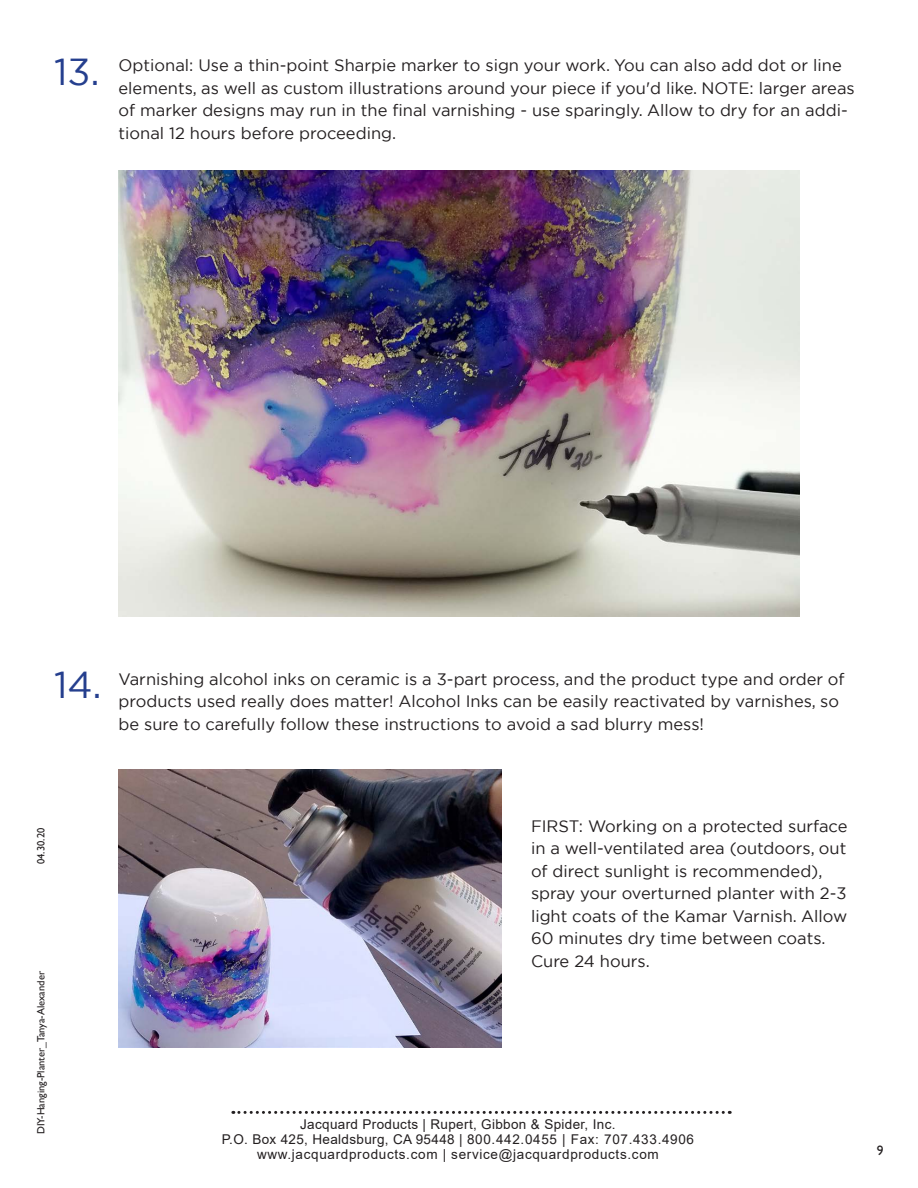
<style>
.page{position:relative;width:918px;height:1188px;background:#fff}
.page>*{position:absolute;margin:0;border:0;box-sizing:border-box;transform-origin:0 0}
.t1{font:37.5px "Gotham";color:#253f8e}
.t2{font:16.5px/22.5px "Gotham";color:#231f20}
.t3{font:13.5px/15px "Arial";letter-spacing:.05em;color:#231f20;text-align:center}
.t4{font:13.5px "Gill Sans";color:#231f20}
.t5{font:10.5px "Gill Sans";color:#231f20}
</style>
<div class="page">
<img style="left:119px;top:170px;width:680px;height:446px">
<img style="left:119px;top:769px;width:382px;height:278px">
<svg style="left:233px;top:1111px;width:497px;height:3px"></svg>
<p class="t1" style="left:54px;top:48px;width:47px">13.</p>
<p class="t2" style="left:119px;top:54px;width:738px">Optional: Use a thin-point Sharpie marker to sign your work. You can also add dot or line elements, as well as custom illustrations around your piece if you'd like. NOTE: larger areas of marker designs may run in the final varnishing - use sparingly. Allow to dry for an addi&shy;tional 12 hours before proceeding.</p>
<p class="t1" style="left:54px;top:661px;width:49px">14.</p>
<p class="t2" style="left:119px;top:667px;width:728px">Varnishing alcohol inks on ceramic is a 3-part process, and the product type and order of products used really does matter! Alcohol Inks can be easily reactivated by varnishes, so be sure to carefully follow these instructions to avoid a sad blurry mess!</p>
<p class="t5" style="left:35px;top:864px;width:38px;rotate:-90deg">04.30.20</p>
<p class="t5" style="left:35px;top:1134px;width:164px;rotate:-90deg">DIY-Hanging-Planter_Tanya-Alexander</p>
<p class="t2" style="left:531px;top:814px;width:318px">FIRST: Working on a protected surface in a well-ventilated area (outdoors, out of direct sunlight is recommended), spray your overturned planter with 2-3 light coats of the Kamar Varnish. Allow 60 minutes dry time between coats.<br>Cure 24 hours.</p>
<p class="t3" style="left:222px;top:1117px;width:474px">Jacquard Products | Rupert, Gibbon &amp; Spider, Inc.<br>P.O. Box 425, Healdsburg, CA 95448 | 800.442.0455 | Fax: 707.433.4906 www.jacquardproducts.com | service@jacquardproducts.com</p>
<p class="t4" style="left:877px;top:1142px;width:8px">9</p>
</div>
